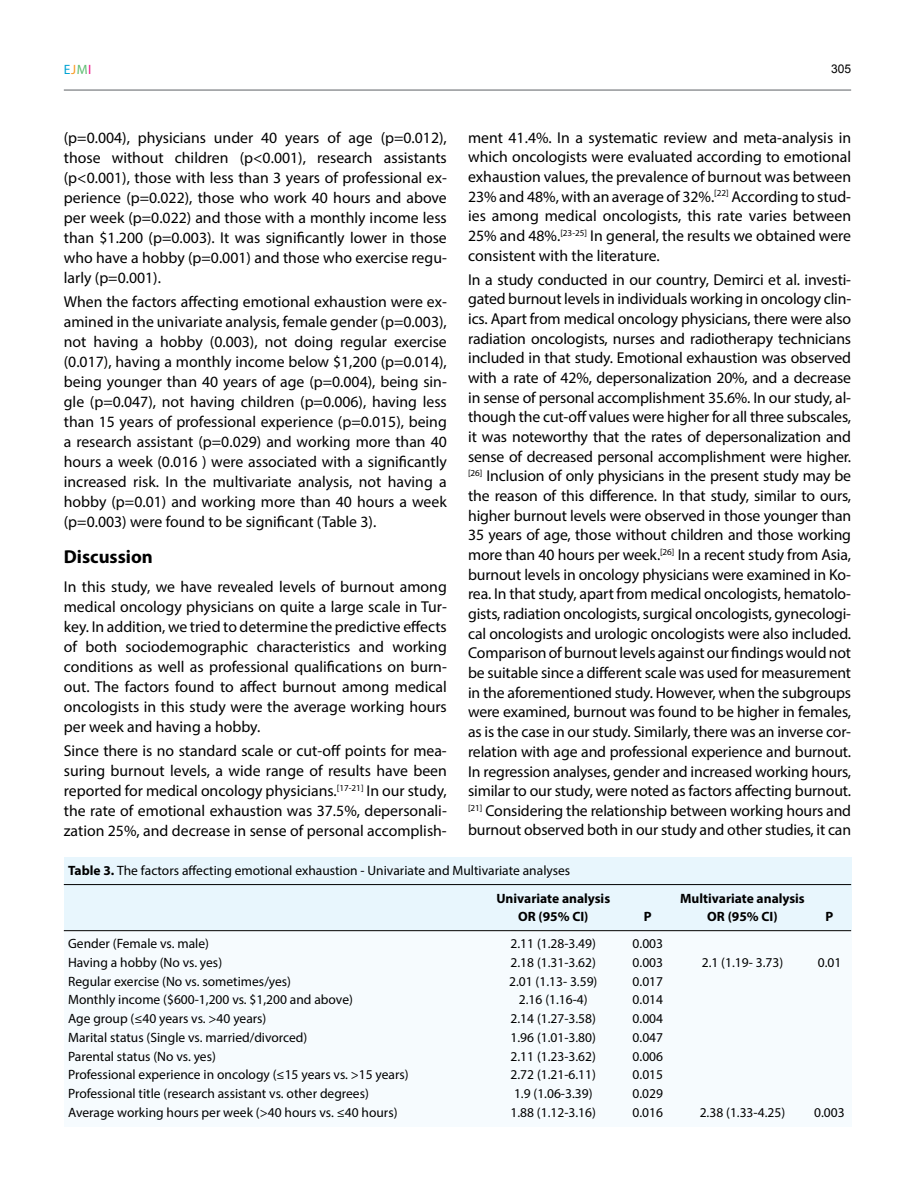
<style>
.page{position:relative;width:915px;height:1191px;background:#fff}
.page>*{position:absolute;margin:0;border:0;box-sizing:border-box;transform-origin:0 0}
.t1{font:700 18.75px "Myriad Pro";color:#000}
.t2{font:15.75px/19.6px "Myriad Pro";color:#000;text-align:justify}
.t3{font:13.5px/27.2px "Myriad Pro";color:#000}
.t4{font:700 13.5px "Myriad Pro";color:#000}
.t5{font:13.5px "Myriad Pro";color:#00a3d3}
.t6{font:12px "Arial";color:#000}
.s1{color:#f8991f}
.s2{color:#5ebd72}
.s3{color:#eb138b}
.s4{font-weight:700}
</style>
<div class="page">
<hr style="left:64px;top:89px;width:786px;height:2px;background:#939598">
<div style="left:64px;top:857px;width:786px;height:270px;background:#f6fbfe"></div>
<div style="left:64px;top:857px;width:786px;height:73px;background:#e8f6fd"></div>
<hr style="left:64px;top:930px;width:786px;height:1px;background:#000">
<hr style="left:64px;top:884px;width:786px;height:1px;background:#000">
<p class="t5" style="left:64px;top:61px;width:29px">E<span class="s1">J</span><span class="s2">M</span><span class="s3">I</span></p>
<p class="t6" style="left:830px;top:60px;width:22px">305</p>
<p class="t2" style="left:64px;top:127px;width:384px">(p=0.004), physicians under 40 years of age (p=0.012), those without children (p&lt;0.001), research assistants (p&lt;0.001), those with less than 3 years of professional ex&shy;perience (p=0.022), those who work 40 hours and above per week (p=0.022) and those with a monthly income less than $1.200 (p=0.003). It was significantly lower in those who have a hobby (p=0.001) and those who exercise regu&shy;larly (p=0.001).</p>
<p class="t2" style="left:64px;top:291px;width:384px">When the factors affecting emotional exhaustion were ex&shy;amined in the univariate analysis, female gender (p=0.003), not having a hobby (0.003), not doing regular exercise (0.017), having a monthly income below $1,200 (p=0.014), being younger than 40 years of age (p=0.004), being sin&shy;gle (p=0.047), not having children (p=0.006), having less than 15 years of professional experience (p=0.015), being a research assistant (p=0.029) and working more than 40 hours a week (0.016 ) were associated with a significantly increased risk. In the multivariate analysis, not having a hobby (p=0.01) and working more than 40 hours a week (p=0.003) were found to be significant (Table 3).</p>
<p class="t1" style="left:64px;top:544px;width:91px">Discussion</p>
<p class="t2" style="left:64px;top:576px;width:384px">In this study, we have revealed levels of burnout among medical oncology physicians on quite a large scale in Tur&shy;key. In addition, we tried to determine the predictive effects of both sociodemographic characteristics and working conditions as well as professional qualifications on burn&shy;out. The factors found to affect burnout among medical oncologists in this study were the average working hours per week and having a hobby.</p>
<p class="t2" style="left:64px;top:740px;width:384px">Since there is no standard scale or cut-off points for mea&shy;suring burnout levels, a wide range of results have been reported for medical oncology physicians.<sup>[17-21]</sup> In our study, the rate of emotional exhaustion was 37.5%, depersonali&shy;zation 25%, and decrease in sense of personal accomplish-</p>
<p class="t2" style="left:468px;top:127px;width:384px">ment 41.4%. In a systematic review and meta-analysis in which oncologists were evaluated according to emotional exhaustion values, the prevalence of burnout was between 23% and 48%, with an average of 32%.<sup>[22]</sup> According to stud&shy;ies among medical oncologists, this rate varies between 25% and 48%.<sup>[23-25]</sup> In general, the results we obtained were consistent with the literature.</p>
<p class="t2" style="left:468px;top:269px;width:384px">In a study conducted in our country, Demirci et al. investi&shy;gated burnout levels in individuals working in oncology clin&shy;ics. Apart from medical oncology physicians, there were also radiation oncologists, nurses and radiotherapy technicians included in that study. Emotional exhaustion was observed with a rate of 42%, depersonalization 20%, and a decrease in sense of personal accomplishment 35.6%. In our study, al&shy;though the cut-off values were higher for all three subscales, it was noteworthy that the rates of depersonalization and sense of decreased personal accomplishment were higher. <sup>[26]</sup> Inclusion of only physicians in the present study may be the reason of this difference. In that study, similar to ours, higher burnout levels were observed in those younger than 35 years of age, those without children and those working more than 40 hours per week.<sup>[26]</sup> In a recent study from Asia, burnout levels in oncology physicians were examined in Ko&shy;rea. In that study, apart from medical oncologists, hematolo&shy;gists, radiation oncologists, surgical oncologists, gynecologi&shy;cal oncologists and urologic oncologists were also included.<br>Comparison of burnout levels against our findings would not be suitable since a different scale was used for measurement in the aforementioned study. However, when the subgroups were examined, burnout was found to be higher in females, as is the case in our study. Similarly, there was an inverse cor&shy;relation with age and professional experience and burnout.<br>In regression analyses, gender and increased working hours, similar to our study, were noted as factors affecting burnout. <sup>[21]</sup> Considering the relationship between working hours and burnout observed both in our study and other studies, it can</p>
<p class="t3" style="left:496px;top:857px;width:115px;text-indent:-428px"><span class="s4">Table 3.</span> The factors affecting emotional exhaustion - Univariate and Multivariate analyses<br><span class="s4">Univariate analysis</span></p>
<p class="t4" style="left:680px;top:889px;width:126px">Multivariate analysis</p>
<p class="t4" style="left:518px;top:907px;width:72px">OR (95% CI)</p>
<p class="t4" style="left:643px;top:907px;width:9px">P</p>
<p class="t4" style="left:707px;top:907px;width:72px">OR (95% CI)</p>
<p class="t4" style="left:825px;top:907px;width:9px">P</p>
<p class="t3" style="left:68px;top:930px;width:142px">Gender (Female vs. male)</p>
<p class="t3" style="left:510px;top:930px;width:87px">2.11 (1.28-3.49)</p>
<p class="t3" style="left:632px;top:930px;width:32px">0.003</p>
<p class="t3" style="left:68px;top:948px;width:155px">Having a hobby (No vs. yes)</p>
<p class="t3" style="left:510px;top:948px;width:87px">2.18 (1.31-3.62)</p>
<p class="t3" style="left:632px;top:948px;width:32px">0.003</p>
<p class="t3" style="left:701px;top:948px;width:83px">2.1 (1.19- 3.73)</p>
<p class="t3" style="left:817px;top:948px;width:25px">0.01</p>
<p class="t3" style="left:68px;top:967px;width:224px">Regular exercise (No vs. sometimes/yes)</p>
<p class="t3" style="left:509px;top:967px;width:90px">2.01 (1.13- 3.59)</p>
<p class="t3" style="left:632px;top:967px;width:32px">0.017</p>
<p class="t3" style="left:68px;top:986px;width:286px">Monthly income ($600-1,200 vs. $1,200 and above)</p>
<p class="t3" style="left:518px;top:986px;width:70px">2.16 (1.16-4)</p>
<p class="t3" style="left:632px;top:986px;width:32px">0.014</p>
<p class="t3" style="left:68px;top:1004px;width:200px">Age group (≤40 years vs. &gt;40 years)</p>
<p class="t3" style="left:510px;top:1004px;width:87px">2.14 (1.27-3.58)</p>
<p class="t3" style="left:632px;top:1004px;width:32px">0.004</p>
<p class="t3" style="left:68px;top:1023px;width:241px">Marital status (Single vs. married/divorced)</p>
<p class="t3" style="left:510px;top:1023px;width:87px">1.96 (1.01-3.80)</p>
<p class="t3" style="left:632px;top:1023px;width:32px">0.047</p>
<p class="t3" style="left:68px;top:1042px;width:149px">Parental status (No vs. yes)</p>
<p class="t3" style="left:510px;top:1042px;width:87px">2.11 (1.23-3.62)</p>
<p class="t3" style="left:632px;top:1042px;width:32px">0.006</p>
<p class="t3" style="left:68px;top:1061px;width:342px">Professional experience in oncology (≤15 years vs. &gt;15 years)</p>
<p class="t3" style="left:510px;top:1061px;width:87px">2.72 (1.21-6.11)</p>
<p class="t3" style="left:632px;top:1061px;width:32px">0.015</p>
<p class="t3" style="left:68px;top:1079px;width:302px">Professional title (research assistant vs. other degrees)</p>
<p class="t3" style="left:514px;top:1079px;width:80px">1.9 (1.06-3.39)</p>
<p class="t3" style="left:632px;top:1079px;width:32px">0.029</p>
<p class="t3" style="left:68px;top:1098px;width:331px">Average working hours per week (&gt;40 hours vs. ≤40 hours)</p>
<p class="t3" style="left:510px;top:1098px;width:87px">1.88 (1.12-3.16)</p>
<p class="t3" style="left:632px;top:1098px;width:32px">0.016</p>
<p class="t3" style="left:699px;top:1098px;width:87px">2.38 (1.33-4.25)</p>
<p class="t3" style="left:814px;top:1098px;width:32px">0.003</p>
</div>
